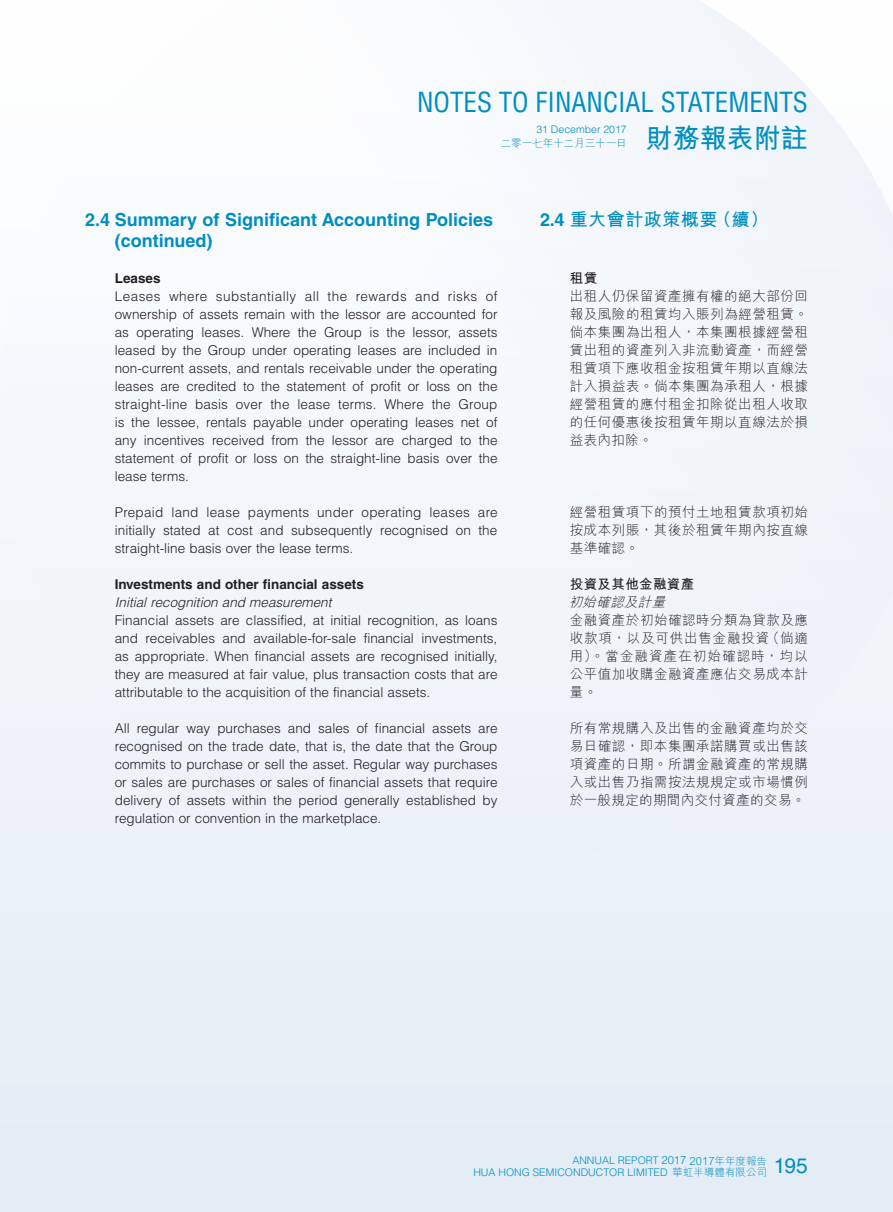
<style>
.page{position:relative;width:893px;height:1212px;background:#eff4f9}
.page>*{position:absolute;margin:0;border:0;box-sizing:border-box;transform-origin:0 0}
.t1{font:condensed 27px "Helvetica LT Std";color:#008ec1}
.t2{font:700 27px "M Hei HK";color:#008ec1}
.t3{font:21px "Helvetica LT Std";color:#008ec1}
.t4{font:700 18px/21.6px "Helvetica LT Std";color:#008ec1}
.t5{font:700 18px "M Hei HK";letter-spacing:.03em;color:#008ec1}
.t6{font:300 13.5px/18px "Helvetica LT Std";color:#231f20;text-align:justify}
.t7{font:300 13.5px/18px "M Hei HK";letter-spacing:.04em;color:#231f20;text-align:justify}
.t8{font:700 13.5px "Helvetica LT Std";color:#231f20}
.t9{font:italic 300 13.5px "Helvetica LT Std";color:#231f20}
.t10{font:700 13.5px "M Hei HK";letter-spacing:.03em;color:#231f20}
.t11{font:italic 300 13.5px "M Hei HK";color:#231f20}
.t12{font:300 10.5px/11.4px "Helvetica LT Std";color:#008ec1;text-align:right}
.t13{font:300 10.5px "M Hei HK";color:#008ec1}
.s1{font-family:"Helvetica LT Std"}
.s2{font-size:11.25px}
.s3{font-family:"M Hei HK";font-size:11.25px}
.s4{font-family:"M Hei HK"}
</style>
<div class="page">
<h1 class="t1" style="left:417px;top:85px;width:392px">NOTES TO FINANCIAL STATEMENTS</h1>
<p class="t12" style="left:536px;top:123px;width:92px">31 December 2017</p>
<p class="t13" style="left:501px;top:136px;width:127px">二零一七年十二月三十一日</p>
<h1 class="t2" style="left:646px;top:119px;width:163px">財務報表附註</h1>
<h3 class="t4" style="left:115px;top:208px;width:380px;text-indent:-30px">2.4 Summary of Significant Accounting Policies (continued)</h3>
<p class="t8" style="left:115px;top:270px;width:47px">Leases</p>
<p class="t6" style="left:115px;top:287px;width:384px">Leases where substantially all the rewards and risks of ownership of assets remain with the lessor are accounted for as operating leases. Where the Group is the lessor, assets leased by the Group under operating leases are included in non-current assets, and rentals receivable under the operating leases are credited to the statement of profit or loss on the straight-line basis over the lease terms. Where the Group is the lessee, rentals payable under operating leases net of any incentives received from the lessor are charged to the statement of profit or loss on the straight-line basis over the lease terms.</p>
<p class="t6" style="left:115px;top:503px;width:384px">Prepaid land lease payments under operating leases are initially stated at cost and subsequently recognised on the straight-line basis over the lease terms.</p>
<p class="t8" style="left:115px;top:576px;width:251px">Investments and other financial assets</p>
<p class="t9" style="left:115px;top:594px;width:218px">Initial recognition and measurement</p>
<p class="t6" style="left:115px;top:611px;width:384px">Financial assets are classified, at initial recognition, as loans and receivables and available-for-sale financial investments, as appropriate. When financial assets are recognised initially, they are measured at fair value, plus transaction costs that are attributable to the acquisition of the financial assets.</p>
<p class="t6" style="left:115px;top:719px;width:384px">All regular way purchases and sales of financial assets are recognised on the trade date, that is, the date that the Group commits to purchase or sell the asset. Regular way purchases or sales are purchases or sales of financial assets that require delivery of assets within the period generally established by regulation or convention in the marketplace.</p>
<h3 class="t5" style="left:540px;top:206px;width:230px"><span class="s1">2.4</span> 重大會計政策概要（續）</h3>
<p class="t10" style="left:570px;top:268px;width:29px">租賃</p>
<p class="t7" style="left:570px;top:286px;width:240px">出租人仍保留資產擁有權的絕大部份回報及風險的租賃均入賬列為經營租賃。倘本集團為出租人，本集團根據經營租賃出租的資產列入非流動資產，而經營租賃項下應收租金按租賃年期以直線法計入損益表。倘本集團為承租人，根據經營租賃的應付租金扣除從出租人收取的任何優惠後按租賃年期以直線法於損益表內扣除。</p>
<p class="t7" style="left:570px;top:502px;width:240px">經營租賃項下的預付土地租賃款項初始按成本列賬，其後於租賃年期內按直線基準確認。</p>
<p class="t10" style="left:570px;top:574px;width:126px">投資及其他金融資產</p>
<p class="t11" style="left:568px;top:592px;width:103px">初始確認及計量</p>
<p class="t7" style="left:570px;top:610px;width:240px">金融資產於初始確認時分類為貸款及應收款項，以及可供出售金融投資（倘適用）。當金融資產在初始確認時，均以公平值加收購金融資產應佔交易成本計量。</p>
<p class="t7" style="left:570px;top:718px;width:240px">所有常規購入及出售的金融資產均於交易日確認，即本集團承諾購買或出售該項資產的日期。所謂金融資產的常規購入或出售乃指需按法規規定或市場慣例於一般規定的期間內交付資產的交易。</p>
<p class="t12" style="left:473px;top:1155px;width:295px">ANNUAL REPORT <span class="s2">2017</span> <span class="s3">2017</span><span class="s4">年年度報告<br></span>HUA HONG SEMICONDUCTOR LIMITED <span class="s4">華虹半導體有限公司</span></p>
<h2 class="t3" style="left:774px;top:1153px;width:36px">195</h2>
</div>
